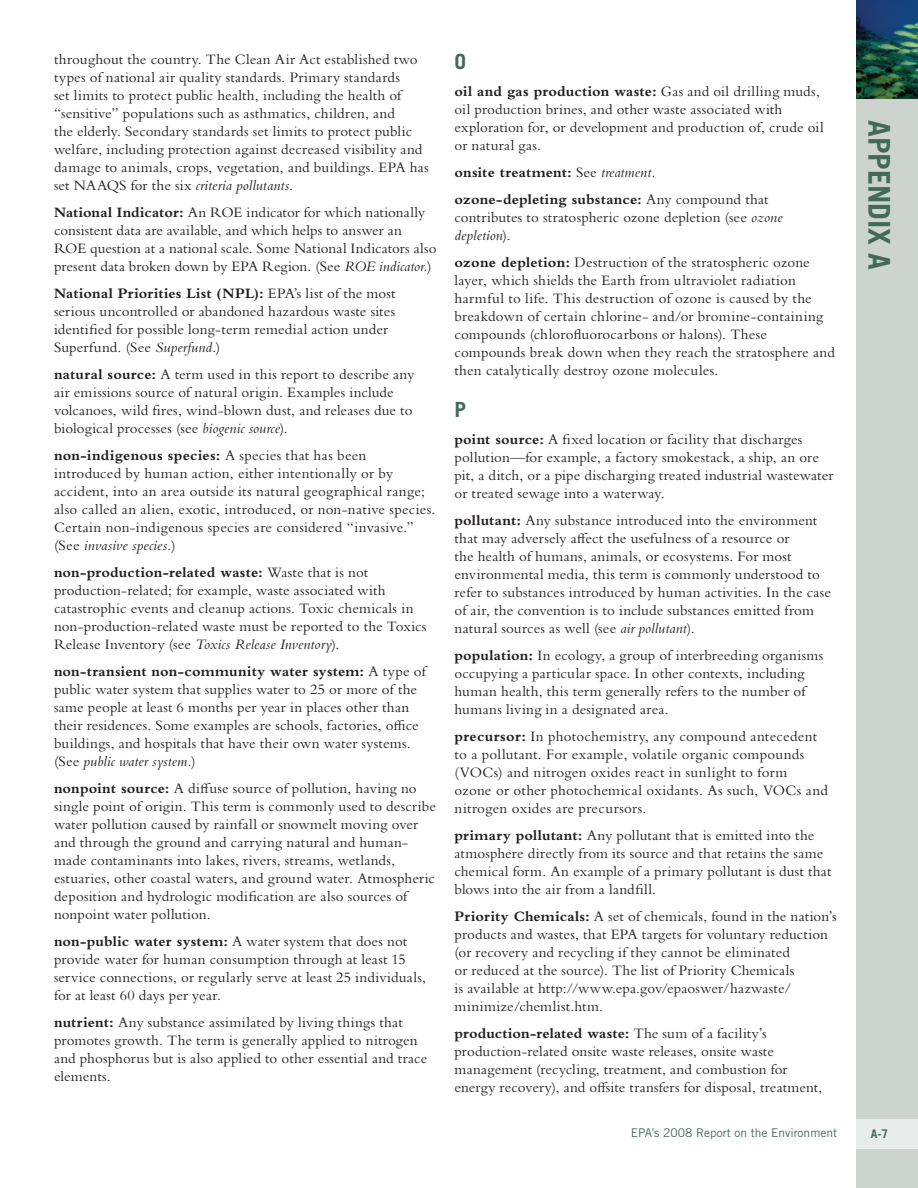
<style>
.page{position:relative;width:918px;height:1188px;background:#fff}
.page>*{position:absolute;margin:0;border:0;box-sizing:border-box;transform-origin:0 0}
.t1{font:700 30px "Trade Gothic LT Std";color:#43695d}
.glossary_letter{font:700 21px "Trade Gothic LT Std";color:#43695d}
.body_text_space_befo{font:15px/18px "Bembo Std";letter-spacing:.01em;color:#231f20}
.body_text{font:15px/18px "Bembo Std";letter-spacing:.01em;color:#231f20}
.body_text_space_befo-2{font:700 15px "Bembo Std";letter-spacing:.01em;color:#231f20}
.t2{font:12px "Trade Gothic LT Std";color:#43695d}
.t3{font:700 12px "Trade Gothic LT Std";color:#43695d}
.s1{font-style:italic}
.s2{font-weight:700}
.s3{font-weight:400}
.s4{font-weight:400;font-style:italic}
</style>
<div class="page">
<div style="left:857px;top:0;width:61px;height:1188px;background:#cdd4d0"></div>
<div style="left:857px;top:1119px;width:61px;height:30px;background:#e8ecea"></div>
<img style="left:857px;top:0;width:61px;height:99px">
<p class="body_text" style="left:54px;top:50px;width:376px">throughout the country. The Clean Air Act established two types of national air quality standards. Primary standards<br>set limits to protect public health, including the health of “sensitive” populations such as asthmatics, children, and<br>the elderly. Secondary standards set limits to protect public welfare, including protection against decreased visibility and damage to animals, crops, vegetation, and buildings. EPA has set NAAQS for the six <span class="s1">criteria pollutants.</span></p>
<p class="body_text_space_befo" style="left:54px;top:203px;width:384px"><span class="s2">National Indicator:</span> An ROE indicator for which nationally consistent data are available, and which helps to answer an ROE question at a national scale. Some National Indicators also present data broken down by EPA Region. (See <span class="s1">ROE indicator.</span>)</p>
<p class="body_text_space_befo" style="left:54px;top:284px;width:343px"><span class="s2">National Priorities List (NPL):</span> EPA’s list of the most serious uncontrolled or abandoned hazardous waste sites identified for possible long-term remedial action under Superfund. (See <span class="s1">Superfund.</span>)</p>
<p class="body_text_space_befo" style="left:54px;top:365px;width:362px"><span class="s2">natural source:</span> A term used in this report to describe any air emissions source of natural origin. Examples include volcanoes, wild fires, wind-blown dust, and releases due to biological processes (see <span class="s1">biogenic source</span>).</p>
<p class="body_text_space_befo" style="left:54px;top:446px;width:383px"><span class="s2">non-indigenous species:</span> A species that has been introduced by human action, either intentionally or by accident, into an area outside its natural geographical range; also called an alien, exotic, introduced, or non-native species.<br>Certain non-indigenous species are considered “invasive.” (See <span class="s1">invasive species.</span>)</p>
<p class="body_text_space_befo" style="left:54px;top:563px;width:374px"><span class="s2">non-production-related waste:</span> Waste that is not production-related; for example, waste associated with catastrophic events and cleanup actions. Toxic chemicals in non-production-related waste must be reported to the Toxics Release Inventory (see <span class="s1">Toxics Release Inventory</span>).</p>
<p class="body_text_space_befo" style="left:54px;top:662px;width:373px"><span class="s2">non-transient non-community water system:</span> A type of public water system that supplies water to 25 or more of the same people at least 6 months per year in places other than their residences. Some examples are schools, factories, office buildings, and hospitals that have their own water systems. (See <span class="s1">public water system.</span>)</p>
<p class="body_text_space_befo" style="left:54px;top:779px;width:384px"><span class="s2">nonpoint source:</span> A diffuse source of pollution, having no single point of origin. This term is commonly used to describe water pollution caused by rainfall or snowmelt moving over and through the ground and carrying natural and human&shy;made contaminants into lakes, rivers, streams, wetlands, estuaries, other coastal waters, and ground water. Atmospheric deposition and hydrologic modification are also sources of nonpoint water pollution.</p>
<p class="body_text_space_befo" style="left:54px;top:932px;width:374px"><span class="s2">non-public water system:</span> A water system that does not provide water for human consumption through at least 15 service connections, or regularly serve at least 25 individuals, for at least 60 days per year.</p>
<p class="body_text_space_befo" style="left:54px;top:1013px;width:375px"><span class="s2">nutrient:</span> Any substance assimilated by living things that promotes growth. The term is generally applied to nitrogen and phosphorus but is also applied to other essential and trace elements.</p>
<p class="glossary_letter" style="left:454px;top:49px;width:13px">O</p>
<p class="body_text" style="left:454px;top:82px;width:371px"><span class="s2">oil and gas production waste:</span> Gas and oil drilling muds, oil production brines, and other waste associated with exploration for, or development and production of, crude oil or natural gas.</p>
<p class="body_text_space_befo-2" style="left:454px;top:164px;width:203px">onsite treatment: <span class="s3">See</span> <span class="s4">treatment.</span></p>
<p class="body_text_space_befo" style="left:454px;top:190px;width:330px"><span class="s2">ozone-depleting substance:</span> Any compound that contributes to stratospheric ozone depletion (see <span class="s1">ozone depletion</span>).</p>
<p class="body_text_space_befo" style="left:454px;top:253px;width:382px"><span class="s2">ozone depletion:</span> Destruction of the stratospheric ozone layer, which shields the Earth from ultraviolet radiation harmful to life. This destruction of ozone is caused by the breakdown of certain chlorine- and/or bromine-containing compounds (chlorofluorocarbons or halons). These compounds break down when they reach the stratosphere and then catalytically destroy ozone molecules.</p>
<p class="glossary_letter" style="left:454px;top:397px;width:13px">P</p>
<p class="body_text" style="left:454px;top:430px;width:380px"><span class="s2">point source:</span> A fixed location or facility that discharges pollution—for example, a factory smokestack, a ship, an ore pit, a ditch, or a pipe discharging treated industrial wastewater or treated sewage into a waterway.</p>
<p class="body_text_space_befo" style="left:454px;top:511px;width:378px"><span class="s2">pollutant:</span> Any substance introduced into the environment that may adversely affect the usefulness of a resource or<br>the health of humans, animals, or ecosystems. For most environmental media, this term is commonly understood to refer to substances introduced by human activities. In the case of air, the convention is to include substances emitted from natural sources as well (see <span class="s1">air pollutant</span>).</p>
<p class="body_text_space_befo" style="left:454px;top:646px;width:370px"><span class="s2">population:</span> In ecology, a group of interbreeding organisms occupying a particular space. In other contexts, including human health, this term generally refers to the number of humans living in a designated area.</p>
<p class="body_text_space_befo" style="left:454px;top:727px;width:375px"><span class="s2">precursor:</span> In photochemistry, any compound antecedent to a pollutant. For example, volatile organic compounds (VOCs) and nitrogen oxides react in sunlight to form ozone or other photochemical oxidants. As such, VOCs and nitrogen oxides are precursors.</p>
<p class="body_text_space_befo" style="left:454px;top:826px;width:378px"><span class="s2">primary pollutant:</span> Any pollutant that is emitted into the atmosphere directly from its source and that retains the same chemical form. An example of a primary pollutant is dust that blows into the air from a landfill.</p>
<p class="body_text_space_befo" style="left:454px;top:907px;width:384px"><span class="s2">Priority Chemicals:</span> A set of chemicals, found in the nation’s products and wastes, that EPA targets for voluntary reduction (or recovery and recycling if they cannot be eliminated<br>or reduced at the source). The list of Priority Chemicals<br>is available at http://www.epa.gov/epaoswer/hazwaste/ minimize/chemlist.htm.</p>
<p class="body_text_space_befo" style="left:454px;top:1024px;width:369px"><span class="s2">production-related waste:</span> The sum of a facility’s production-related onsite waste releases, onsite waste management (recycling, treatment, and combustion for energy recovery), and offsite transfers for disposal, treatment,</p>
<h1 class="t1" style="left:898px;top:120px;width:152px;rotate:90deg">APPENDIX A</h1>
<p class="t2" style="left:631px;top:1126px;width:208px">EPA’s 2008 Report on the Environment</p>
<p class="t3" style="left:871px;top:1127px;width:19px">A-7</p>
</div>
